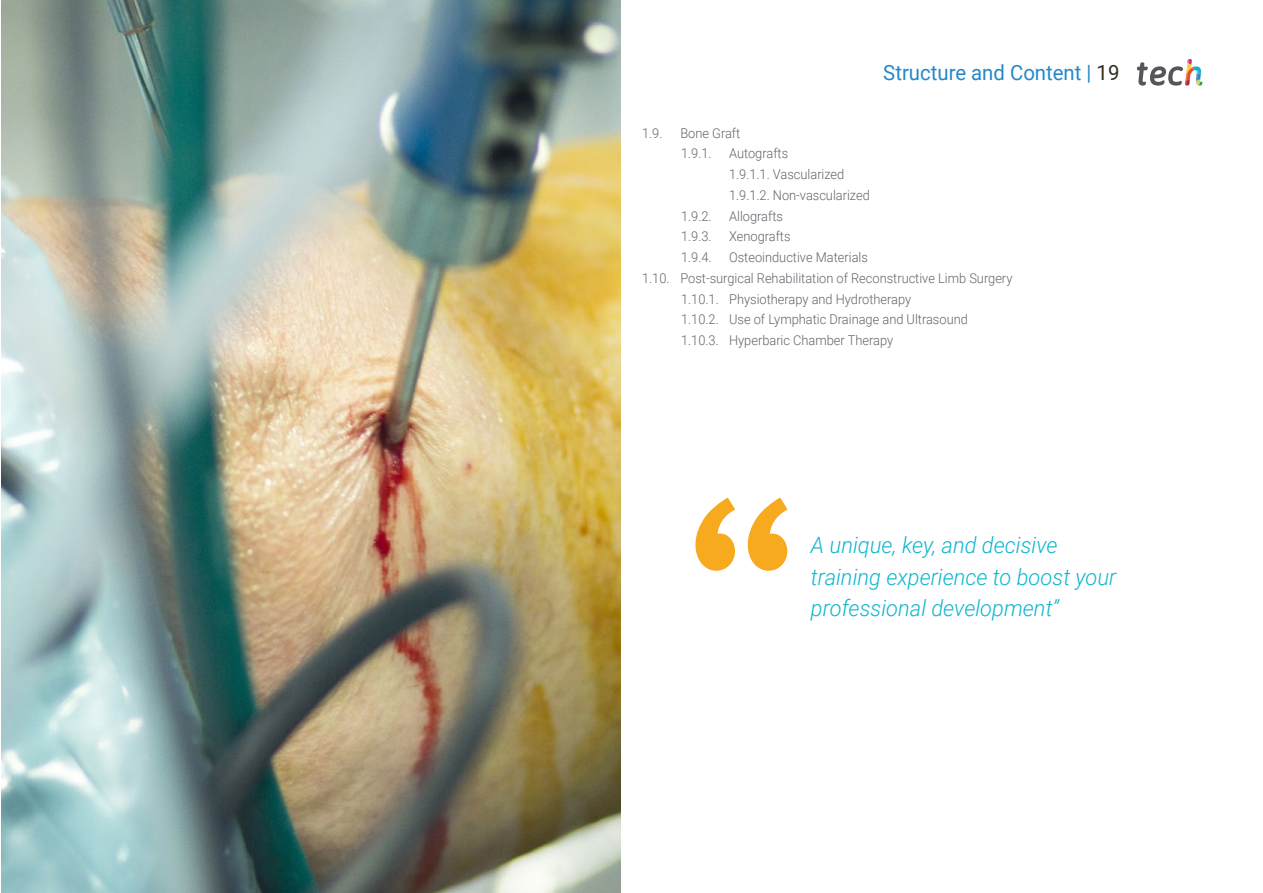
<style>
.page{position:relative;width:1263px;height:893px;background:#fff}
.page>*{position:absolute;margin:0;border:0;box-sizing:border-box;transform-origin:0 0}
.t1{font:italic 300 22.5px/31.5px "Roboto";color:#0fb6cf}
.t2{font:21px "Roboto";color:#2488c9}
.t3{font:300 13.5px/20.7px "Roboto";color:#61646a;scale:.95 1}
.s1{color:#312e20}
</style>
<div class="page">
<svg style="left:1137px;top:59px;width:65px;height:27px"></svg>
<img style="left:1px;top:0;width:620px;height:893px">
<svg style="left:695px;top:497px;width:93px;height:74px"></svg>
<h2 class="t2" style="left:883px;top:57px;width:238px">Structure and Content | <span class="s1">19</span></h2>
<p class="t3" style="left:642px;top:122px;width:23px">1.9.</p>
<p class="t3" style="left:680px;top:122px;width:65px">Bone Graft<br>1.9.1.</p>
<p class="t3" style="left:729px;top:143px;width:150px">Autografts<br>1.9.1.1. Vascularized<br>1.9.1.2. Non-vascularized</p>
<p class="t3" style="left:681px;top:205px;width:34px">1.9.2.</p>
<p class="t3" style="left:729px;top:205px;width:58px">Allografts</p>
<p class="t3" style="left:681px;top:226px;width:34px">1.9.3.</p>
<p class="t3" style="left:729px;top:226px;width:66px">Xenografts</p>
<p class="t3" style="left:681px;top:247px;width:34px">1.9.4.</p>
<p class="t3" style="left:729px;top:247px;width:148px">Osteoinductive Materials</p>
<p class="t3" style="left:642px;top:267px;width:391px">1.10. Post-surgical Rehabilitation of Reconstructive Limb Surgery</p>
<p class="t3" style="left:681px;top:288px;width:244px">1.10.1. Physiotherapy and Hydrotherapy</p>
<p class="t3" style="left:681px;top:309px;width:303px">1.10.2. Use of Lymphatic Drainage and Ultrasound</p>
<p class="t3" style="left:681px;top:330px;width:225px">1.10.3. Hyperbaric Chamber Therapy</p>
<h1 class="t1" style="left:811px;top:529px;width:307px">A unique, key, and decisive training experience to boost your professional development”</h1>
</div>
